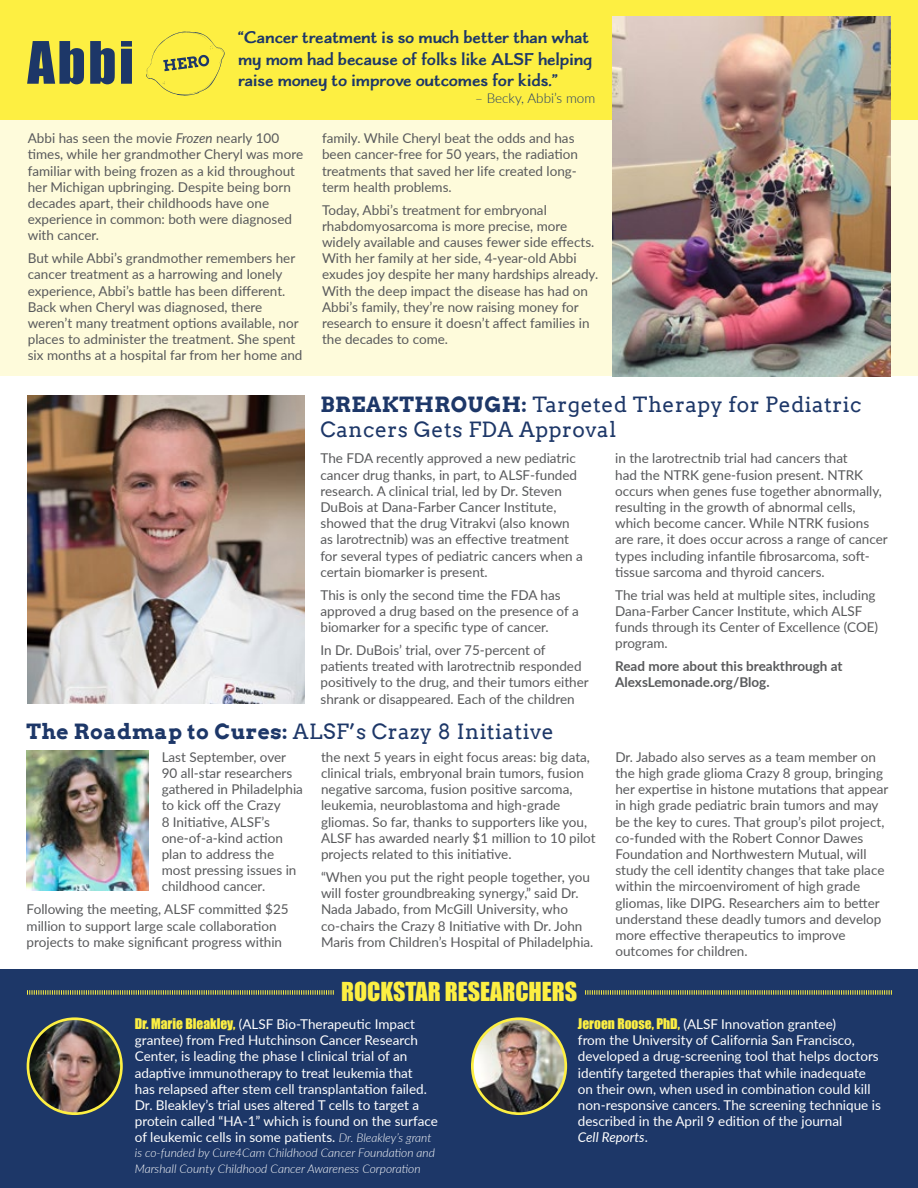
<style>
.page{position:relative;width:918px;height:1188px;background:#fff}
.page>*{position:absolute;margin:0;border:0;box-sizing:border-box;transform-origin:0 0}
.t1{font:54px "Impact";color:#1d3768}
.t2{font:24px "Impact";color:#fdef42}
.t3{font:21px/25.2px "Arvo";letter-spacing:.025em;color:#1d3768}
.t4{font:700 18px/21.6px "Charcuterie Flared";color:#1d3768}
.t5{font:13.5px/16.2px "Lato";color:#58595b}
.t6{font:13.5px/16.2px "Lato";color:#fff}
.t7{font:700 13.5px/16.2px "Lato";color:#58595b}
.t8{font:300 13.5px "Lato";color:#1d3768}
.t9{font:italic 300 12px/16.2px "Lato";color:#fff}
.s1{font-style:italic}
.s2{font-weight:700}
.s3{font-family:"Impact";color:#fdef42}
.s4{font-weight:300;font-style:italic;font-size:12px}
</style>
<div class="page">
<div style="left:0;top:120px;width:918px;height:256px;background:#fefbdb"></div>
<div style="left:0;top:0;width:918px;height:120px;background:#fdef42"></div>
<div style="left:0;top:970px;width:918px;height:218px;background:#1d3768"></div>
<img style="left:27px;top:751px;width:121px;height:139px">
<img style="left:613px;top:17px;width:277px;height:359px">
<svg style="left:146px;top:32px;width:79px;height:64px"></svg>
<img style="left:27px;top:395px;width:278px;height:308px">
<svg style="left:27px;top:1017px;width:96px;height:98px"></svg>
<img style="left:29px;top:1020px;width:91px;height:92px">
<svg style="left:471px;top:1017px;width:96px;height:98px"></svg>
<img style="left:474px;top:1020px;width:90px;height:92px">
<svg style="left:27px;top:990px;width:307px;height:5px"></svg>
<svg style="left:585px;top:990px;width:307px;height:5px"></svg>
<h1 class="t1" style="left:27px;top:21px;width:108px">Abbi</h1>
<h3 class="t4" style="left:238px;top:26px;width:356px">“Cancer treatment is so much better than what my mom had because of folks like ALSF helping raise money to improve outcomes for kids.”</h3>
<p class="t8" style="left:475px;top:88px;width:122px">– Becky, Abbi’s mom</p>
<p class="t5" style="left:28px;top:130px;width:277px">Abbi has seen the movie <span class="s1">Frozen</span> nearly 100 times, while her grandmother Cheryl was more familiar with being frozen as a kid throughout her Michigan upbringing. Despite being born decades apart, their childhoods have one experience in common: both were diagnosed with cancer.</p>
<p class="t5" style="left:28px;top:250px;width:276px">But while Abbi’s grandmother remembers her cancer treatment as a harrowing and lonely experience, Abbi’s battle has been different.<br>Back when Cheryl was diagnosed, there weren’t many treatment options available, nor places to administer the treatment. She spent six months at a hospital far from her home and</p>
<p class="t5" style="left:322px;top:130px;width:257px">family. While Cheryl beat the odds and has been cancer-free for 50 years, the radiation treatments that saved her life created long&shy;term health problems.</p>
<p class="t5" style="left:322px;top:201px;width:278px">Today, Abbi’s treatment for embryonal rhabdomyosarcoma is more precise, more widely available and causes fewer side effects.<br>With her family at her side, 4-year-old Abbi exudes joy despite her many hardships already.<br>With the deep impact the disease has had on Abbi’s family, they’re now raising money for research to ensure it doesn’t affect families in the decades to come.</p>
<h3 class="t3" style="left:320px;top:392px;width:543px"><span class="s2">BREAKTHROUGH:</span> Targeted Therapy for Pediatric<br>Cancers Gets FDA Approval</h3>
<p class="t5" style="left:320px;top:450px;width:264px">The FDA recently approved a new pediatric cancer drug thanks, in part, to ALSF-funded research. A clinical trial, led by Dr. Steven DuBois at Dana-Farber Cancer Institute, showed that the drug Vitrakvi (also known as larotrectnib) was an effective treatment for several types of pediatric cancers when a certain biomarker is present.</p>
<p class="t5" style="left:320px;top:586px;width:260px">This is only the second time the FDA has approved a drug based on the presence of a biomarker for a specific type of cancer.</p>
<p class="t5" style="left:320px;top:642px;width:270px">In Dr. DuBois’ trial, over 75-percent of patients treated with larotrectnib responded positively to the drug, and their tumors either shrank or disappeared. Each of the children</p>
<p class="t5" style="left:615px;top:450px;width:274px">in the larotrectnib trial had cancers that<br>had the NTRK gene-fusion present. NTRK occurs when genes fuse together abnormally, resulting in the growth of abnormal cells, which become cancer. While NTRK fusions are rare, it does occur across a range of cancer types including infantile fibrosarcoma, soft&shy;tissue sarcoma and thyroid cancers.</p>
<p class="t5" style="left:615px;top:586px;width:265px">The trial was held at multiple sites, including Dana-Farber Cancer Institute, which ALSF funds through its Center of Excellence (COE) program.</p>
<p class="t7" style="left:615px;top:658px;width:229px">Read more about this breakthrough at<br>AlexsLemonade.org/Blog.</p>
<h3 class="t3" style="left:27px;top:719px;width:529px"><span class="s2">The Roadmap to Cures:</span> ALSF’s Crazy 8 Initiative</h3>
<p class="t5" style="left:162px;top:748px;width:143px">Last September, over<br>90 all-star researchers gathered in Philadelphia to kick off the Crazy<br>8 Initiative, ALSF’s one-of-a-kind action plan to address the most pressing issues in childhood cancer.</p>
<p class="t5" style="left:27px;top:901px;width:264px">Following the meeting, ALSF committed $25 million to support large scale collaboration projects to make significant progress within</p>
<p class="t5" style="left:321px;top:748px;width:276px">the next 5 years in eight focus areas: big data, clinical trials, embryonal brain tumors, fusion negative sarcoma, fusion positive sarcoma, leukemia, neuroblastoma and high-grade gliomas. So far, thanks to supporters like you, ALSF has awarded nearly $1 million to 10 pilot projects related to this initiative.</p>
<p class="t5" style="left:321px;top:868px;width:274px">“When you put the right people together, you will foster groundbreaking synergy,” said Dr.<br>Nada Jabado, from McGill University, who co-chairs the Crazy 8 Initiative with Dr. John Maris from Children’s Hospital of Philadelphia.</p>
<h2 class="t2" style="left:341px;top:973px;width:238px">ROCKSTAR RESEARCHERS</h2>
<p class="t5" style="left:615px;top:748px;width:275px">Dr. Jabado also serves as a team member on the high grade glioma Crazy 8 group, bringing her expertise in histone mutations that appear in high grade pediatric brain tumors and may be the key to cures. That group’s pilot project, co-funded with the Robert Connor Dawes Foundation and Northwestern Mutual, will study the cell identity changes that take place within the mircoenviroment of high grade gliomas, like DIPG. Researchers aim to better understand these deadly tumors and develop more effective therapeutics to improve outcomes for children.</p>
<p class="t6" style="left:135px;top:1015px;width:305px"><span class="s3">Dr. Marie Bleakley,</span> (ALSF Bio-Therapeutic Impact grantee) from Fred Hutchinson Cancer Research Center, is leading the phase I clinical trial of an adaptive immunotherapy to treat leukemia that<br>has relapsed after stem cell transplantation failed.<br>Dr. Bleakley’s trial uses altered T cells to target a protein called “HA-1” which is found on the surface of leukemic cells in some patients. <span class="s4">Dr. Bleakley’s grant</span></p>
<p class="t9" style="left:135px;top:1144px;width:302px">is co-funded by Cure4Cam Childhood Cancer Foundation and<br>Marshall County Childhood Cancer Awareness Corporation</p>
<p class="t6" style="left:578px;top:1015px;width:305px"><span class="s3">Jeroen Roose, PhD,</span> (ALSF Innovation grantee)<br>from the University of California San Francisco, developed a drug-screening tool that helps doctors identify targeted therapies that while inadequate on their own, when used in combination could kill non-responsive cancers. The screening technique is described in the April 9 edition of the journal<br><span class="s1">Cell Reports</span>.</p>
</div>
